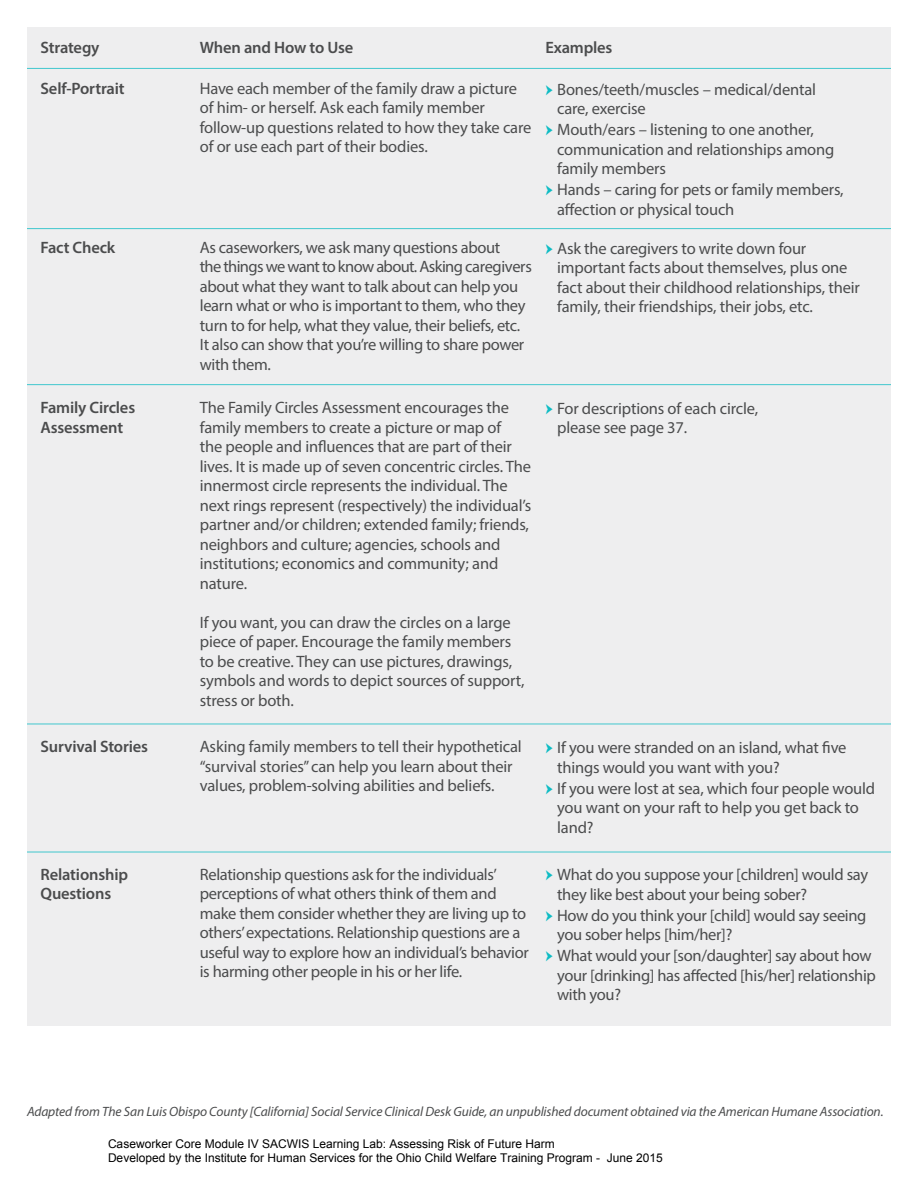
<style>
.page{position:relative;width:918px;height:1188px;background:#fff}
.page>*{position:absolute;margin:0;border:0;box-sizing:border-box;transform-origin:0 0}
.t1{font:16.5px/19.5px "Myriad Pro";letter-spacing:-.01em;color:#4b4c4d}
.t2{font:600 16.5px/19.5px "Myriad Pro";letter-spacing:-.01em;color:#4b4c4d}
.t3{font:italic 13.5px "Myriad Pro";letter-spacing:-.01em;color:#4b4c4d}
.t4{font:12px/14.4px "Arial";color:#000}
.s1{font-family:"Minion Pro";font-size:18px;color:#0dbcc4}
</style>
<div class="page">
<div style="left:27px;top:27px;width:864px;height:999px;background:#eeeeef"></div>
<hr style="left:27px;top:68px;width:864px;height:1px;background:#0dbcc4">
<hr style="left:27px;top:228px;width:864px;height:1px;background:#0dbcc4">
<hr style="left:27px;top:384px;width:864px;height:1px;background:#0dbcc4">
<hr style="left:27px;top:852px;width:864px;height:1px;background:#0dbcc4">
<hr style="left:27px;top:724px;width:864px;height:1px;background:#0dbcc4">
<p class="t2" style="left:40px;top:38px;width:61px">Strategy</p>
<p class="t2" style="left:200px;top:38px;width:155px">When and How to Use</p>
<p class="t2" style="left:545px;top:38px;width:69px">Examples</p>
<p class="t2" style="left:40px;top:78px;width:86px">Self-Portrait</p>
<p class="t1" style="left:200px;top:78px;width:333px">Have each member of the family draw a picture of him- or herself. Ask each family member follow-up questions related to how they take care of or use each part of their bodies.</p>
<p class="t1" style="left:557px;top:79px;width:260px;text-indent:-12px"><span class="s1">→</span> Bones/teeth/muscles – medical/dental care, exercise</p>
<p class="t1" style="left:557px;top:120px;width:279px;text-indent:-12px"><span class="s1">→</span> Mouth/ears – listening to one another, communication and relationships among family members</p>
<p class="t1" style="left:557px;top:180px;width:288px;text-indent:-12px"><span class="s1">→</span> Hands – caring for pets or family members, affection or physical touch</p>
<p class="t2" style="left:40px;top:237px;width:76px">Fact Check</p>
<p class="t1" style="left:200px;top:237px;width:334px">As caseworkers, we ask many questions about<br>the things we want to know about. Asking caregivers about what they want to talk about can help you learn what or who is important to them, who they turn to for help, what they value, their beliefs, etc.<br>It also can show that you’re willing to share power with them.</p>
<p class="t1" style="left:557px;top:238px;width:304px;text-indent:-12px"><span class="s1">→</span> Ask the caregivers to write down four important facts about themselves, plus one fact about their childhood relationships, their family, their friendships, their jobs, etc.</p>
<p class="t2" style="left:41px;top:397px;width:96px">Family Circles<br>Assessment</p>
<p class="t1" style="left:200px;top:398px;width:333px">The Family Circles Assessment encourages the family members to create a picture or map of<br>the people and influences that are part of their lives. It is made up of seven concentric circles. The innermost circle represents the individual. The next rings represent (respectively) the individual’s partner and/or children; extended family; friends, neighbors and culture; agencies, schools and institutions; economics and community; and nature.</p>
<p class="t1" style="left:200px;top:612px;width:326px">If you want, you can draw the circles on a large piece of paper. Encourage the family members to be creative. They can use pictures, drawings, symbols and words to depict sources of support, stress or both.</p>
<p class="t1" style="left:557px;top:398px;width:203px;text-indent:-12px"><span class="s1">→</span> For descriptions of each circle, please see page 37.</p>
<p class="t2" style="left:41px;top:737px;width:109px">Survival Stories</p>
<p class="t1" style="left:200px;top:737px;width:324px">Asking family members to tell their hypothetical “survival stories” can help you learn about their values, problem-solving abilities and beliefs.</p>
<p class="t1" style="left:557px;top:738px;width:291px;text-indent:-12px"><span class="s1">→</span> If you were stranded on an island, what five things would you want with you?</p>
<p class="t1" style="left:557px;top:778px;width:320px;text-indent:-12px"><span class="s1">→</span> If you were lost at sea, which four people would you want on your raft to help you get back to land?</p>
<p class="t2" style="left:41px;top:864px;width:89px">Relationship<br>Questions</p>
<p class="t1" style="left:200px;top:864px;width:331px">Relationship questions ask for the individuals’ perceptions of what others think of them and make them consider whether they are living up to others’ expectations. Relationship questions are a useful way to explore how an individual’s behavior is harming other people in his or her life.</p>
<p class="t1" style="left:557px;top:865px;width:312px;text-indent:-12px"><span class="s1">→</span> What do you suppose your [children] would say they like best about your being sober?</p>
<p class="t1" style="left:557px;top:905px;width:311px;text-indent:-12px"><span class="s1">→</span> How do you think your [child] would say seeing you sober helps [him/her]?</p>
<p class="t1" style="left:557px;top:946px;width:320px;text-indent:-12px"><span class="s1">→</span> What would your [son/daughter] say about how your [drinking] has affected [his/her] relationship with you?</p>
<p class="t3" style="left:27px;top:1104px;width:858px">Adapted from The San Luis Obispo County [California] Social Service Clinical Desk Guide, an unpublished document obtained via the American Humane Association.</p>
<p class="t4" style="left:108px;top:1136px;width:556px">Caseworker Core Module IV SACWIS Learning Lab: Assessing Risk of Future Harm<br>Developed by the Institute for Human Services for the Ohio Child Welfare Training Program - June 2015</p>
</div>
